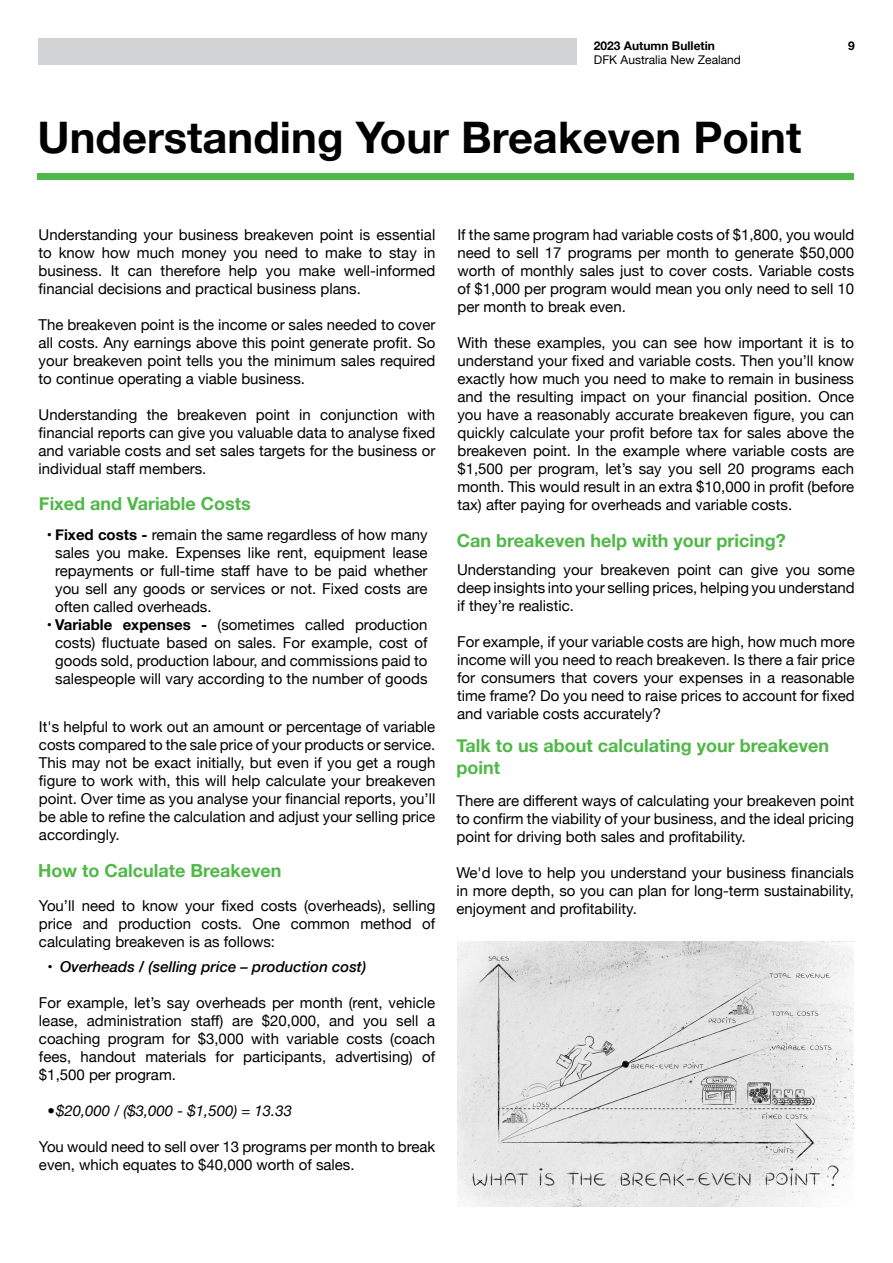
<style>
.page{position:relative;width:893px;height:1263px;background:#fff}
.page>*{position:absolute;margin:0;border:0;box-sizing:border-box;transform-origin:0 0}
.t1{font:700 43.5px "Helvetica Neue";color:#000}
.t2{font:700 18px/21.6px "Helvetica Neue";color:#50b848}
.t3{font:15px/18px "Helvetica Neue";color:#000;text-align:justify}
.t4{font:italic 500 15px "Helvetica Neue";color:#000}
.t5{font:italic 15px "Helvetica Neue";color:#000}
.t6{font:12px "Helvetica Neue";color:#000}
.t7{font:700 12px "Helvetica Neue";color:#000}
.s1{font-weight:700}
.s2{font-weight:400;font-style:normal}
</style>
<div class="page">
<div style="left:38px;top:38px;width:539px;height:26px;background:#d1d3d5"></div>
<div style="left:37px;top:173px;width:817px;height:7px;background:#50b848"></div>
<img style="left:457px;top:942px;width:397px;height:264px">
<p class="t7" style="left:594px;top:36px;width:123px">2023 Autumn Bulletin</p>
<p class="t7" style="left:848px;top:36px;width:8px">9</p>
<p class="t6" style="left:594px;top:51px;width:149px">DFK Australia New Zealand</p>
<h1 class="t1" style="left:37px;top:103px;width:765px">Understanding Your Breakeven Point</h1>
<p class="t3" style="left:457px;top:227px;width:398px">If the same program had variable costs of $1,800, you would need to sell 17 programs per month to generate $50,000 worth of monthly sales just to cover costs. Variable costs of $1,000 per program would mean you only need to sell 10 per month to break even.</p>
<p class="t3" style="left:457px;top:335px;width:398px">With these examples, you can see how important it is to understand your fixed and variable costs. Then you’ll know exactly how much you need to make to remain in business and the resulting impact on your financial position. Once you have a reasonably accurate breakeven figure, you can quickly calculate your profit before tax for sales above the breakeven point. In the example where variable costs are $1,500 per program, let’s say you sell 20 programs each month. This would result in an extra $10,000 in profit (before</p>
<p class="t3" style="left:39px;top:227px;width:398px">Understanding your business breakeven point is essential to know how much money you need to make to stay in business. It can therefore help you make well-informed financial decisions and practical business plans.</p>
<p class="t3" style="left:39px;top:317px;width:398px">The breakeven point is the income or sales needed to cover all costs. Any earnings above this point generate profit. So your breakeven point tells you the minimum sales required to continue operating a viable business.</p>
<p class="t3" style="left:39px;top:407px;width:398px">Understanding the breakeven point in conjunction with financial reports can give you valuable data to analyse fixed and variable costs and set sales targets for the business or individual staff members.</p>
<p class="t2" style="left:39px;top:493px;width:213px">Fixed and Variable Costs</p>
<p class="t3" style="left:457px;top:497px;width:336px">tax) after paying for overheads and variable costs.</p>
<p class="t3" style="left:55px;top:527px;width:374px;text-indent:-9px"><span class="s1">• Fixed costs -</span> remain the same regardless of how many sales you make. Expenses like rent, equipment lease repayments or full-time staff have to be paid whether you sell any goods or services or not. Fixed costs are often called overheads.</p>
<p class="t3" style="left:47px;top:617px;width:382px;text-align:center"><span class="s1">• Variable expenses -</span> (sometimes called production costs) fluctuate based on sales. For example, cost of goods sold, production labour, and commissions paid to salespeople will vary according to the number of goods</p>
<p class="t3" style="left:39px;top:718px;width:398px">It's helpful to work out an amount or percentage of variable costs compared to the sale price of your products or service.<br>This may not be exact initially, but even if you get a rough figure to work with, this will help calculate your breakeven point. Over time as you analyse your financial reports, you’ll be able to refine the calculation and adjust your selling price accordingly.</p>
<p class="t2" style="left:38px;top:860px;width:245px">How to Calculate Breakeven</p>
<p class="t3" style="left:39px;top:898px;width:398px">You’ll need to know your fixed costs (overheads), selling price and production costs. One common method of calculating breakeven is as follows:</p>
<p class="t4" style="left:47px;top:954px;width:320px"><span class="s2">•</span> Overheads / (selling price – production cost)</p>
<p class="t3" style="left:39px;top:995px;width:398px">For example, let’s say overheads per month (rent, vehicle lease, administration staff) are $20,000, and you sell a coaching program for $3,000 with variable costs (coach fees, handout materials for participants, advertising) of $1,500 per program.</p>
<p class="t5" style="left:47px;top:1100px;width:246px">•$20,000 / ($3,000 - $1,500) = 13.33</p>
<p class="t3" style="left:39px;top:1139px;width:398px">You would need to sell over 13 programs per month to break even, which equates to $40,000 worth of sales.</p>
<p class="t2" style="left:457px;top:530px;width:331px">Can breakeven help with your pricing?</p>
<p class="t3" style="left:457px;top:561px;width:399px">Understanding your breakeven point can give you some deep insights into your selling prices, helping you understand if they’re realistic.</p>
<p class="t3" style="left:457px;top:633px;width:399px">For example, if your variable costs are high, how much more income will you need to reach breakeven. Is there a fair price for consumers that covers your expenses in a reasonable time frame? Do you need to raise prices to account for fixed and variable costs accurately?</p>
<p class="t2" style="left:456px;top:736px;width:374px">Talk to us about calculating your breakeven point</p>
<p class="t3" style="left:456px;top:793px;width:399px">There are different ways of calculating your breakeven point to confirm the viability of your business, and the ideal pricing point for driving both sales and profitability.</p>
<p class="t3" style="left:456px;top:865px;width:399px">We'd love to help you understand your business financials in more depth, so you can plan for long-term sustainability, enjoyment and profitability.</p>
</div>
